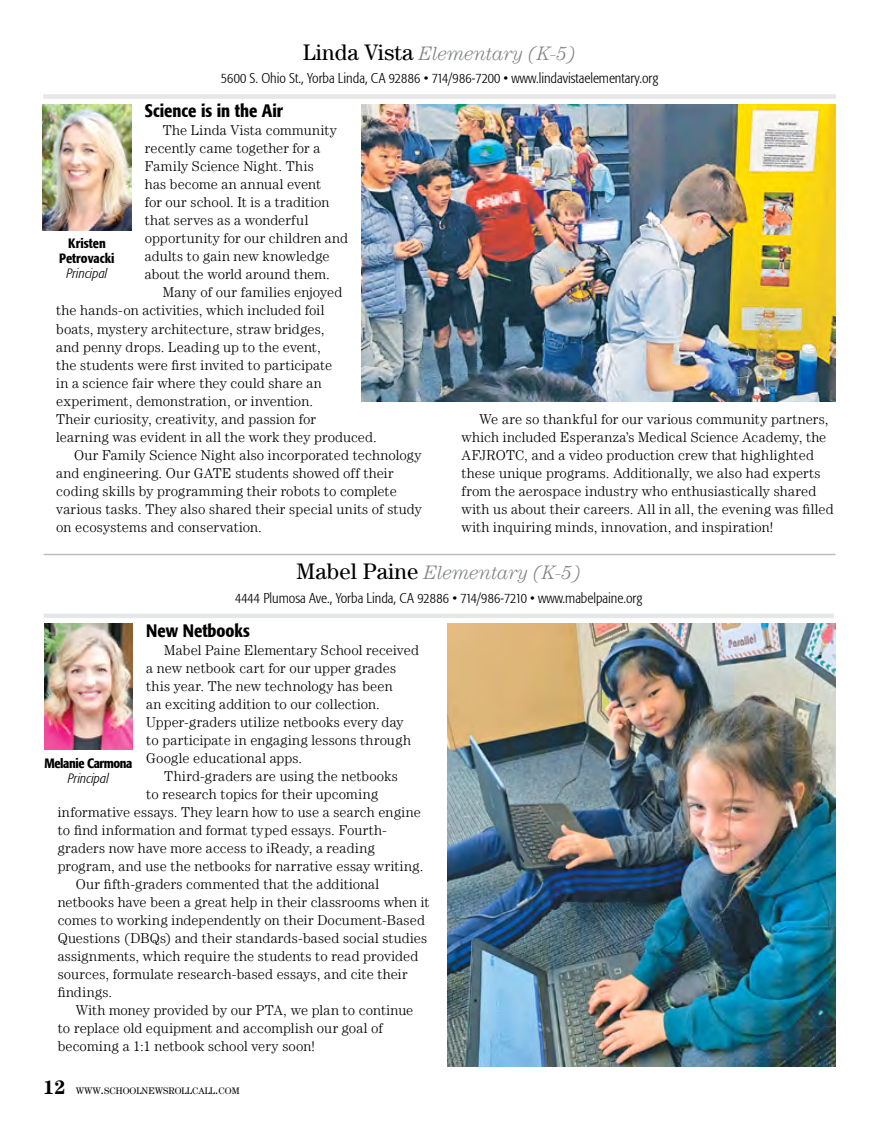
<style>
.page{position:relative;width:878px;height:1121px;background:#fff}
.page>*{position:absolute;margin:0;border:0;box-sizing:border-box;transform-origin:0 0}
.t1{font:italic 300 19.5px "Century LT";letter-spacing:-.005em;color:#808285}
.t2{font:500 condensed 18px "Formata";color:#000}
.t3{font:300 14.25px/18px "Century LT";letter-spacing:.01em;color:#000}
.t4{font:300 condensed 14.25px "Formata";color:#000}
.t5{font:italic 300 condensed 13.5px "Formata";letter-spacing:.005em;color:#000}
.t6{font:500 condensed 13.5px/15px "Formata";color:#000;text-align:center}
.t7{font:500 condensed 13.5px "Formata";letter-spacing:-.03em;color:#000}
.t8{font:9.45px "Century LT";color:#000}
.s1{font-weight:400;font-style:normal;font-size:22.5px;color:#000}
.s2{font-weight:700;font-size:19.5px}
.s3{font-size:13.5px}
</style>
<div class="page">
<img style="left:44px;top:623px;width:89px;height:126px">
<div style="left:44px;top:613px;width:789px;height:5px;background:#e6e7e8"></div>
<img style="left:43px;top:105px;width:88px;height:125px">
<div style="left:43px;top:94px;width:792px;height:5px;background:#e6e7e8"></div>
<img style="left:447px;top:623px;width:388px;height:443px">
<img style="left:361px;top:104px;width:474px;height:297px">
<hr style="left:44px;top:554px;width:791px;height:1px;background:#bcbec0">
<h1 class="t1" style="left:303px;top:42px;width:274px"><span class="s1">Linda Vista</span> Elementary (K-5)</h1>
<p class="t4" style="left:221px;top:70px;width:439px">5600 S. Ohio St., Yorba Linda, CA 92886 • 714/986-7200 • www.lindavistaelementary.org</p>
<p class="t2" style="left:145px;top:100px;width:140px">Science is in the Air</p>
<p class="t3" style="left:145px;top:121px;width:205px;text-indent:18px">The Linda Vista community recently came together for a<br>Family Science Night. This<br>has become an annual event<br>for our school. It is a tradition that serves as a wonderful opportunity for our children and adults to gain new knowledge about the world around them.</p>
<p class="t3" style="left:163px;top:283px;width:181px">Many of our families enjoyed</p>
<p class="t3" style="left:56px;top:301px;width:270px">the hands-on activities, which included foil</p>
<p class="t3" style="left:56px;top:319px;width:270px">boats, mystery architecture, straw bridges,</p>
<p class="t3" style="left:56px;top:337px;width:266px">and penny drops. Leading up to the event,</p>
<p class="t3" style="left:56px;top:355px;width:278px">the students were first invited to participate</p>
<p class="t3" style="left:56px;top:373px;width:267px">in a science fair where they could share an</p>
<p class="t3" style="left:56px;top:391px;width:258px">experiment, demonstration, or invention.</p>
<p class="t3" style="left:56px;top:409px;width:261px">Their curiosity, creativity, and passion for</p>
<p class="t3" style="left:56px;top:427px;width:322px">learning was evident in all the work they produced.</p>
<p class="t3" style="left:74px;top:445px;width:349px">Our Family Science Night also incorporated technology</p>
<p class="t3" style="left:56px;top:463px;width:339px">and engineering. Our GATE students showed off their</p>
<p class="t3" style="left:56px;top:481px;width:342px">coding skills by programming their robots to complete</p>
<p class="t3" style="left:56px;top:499px;width:367px">various tasks. They also shared their special units of study</p>
<p class="t3" style="left:56px;top:517px;width:207px">on ecosystems and conservation.</p>
<p class="t6" style="left:59px;top:236px;width:57px">Kristen<br>Petrovacki</p>
<p class="t5" style="left:66px;top:266px;width:42px">Principal</p>
<p class="t3" style="left:461px;top:410px;width:374px;text-indent:18px">We are so thankful for our various community partners, which included Esperanza’s Medical Science Academy, the AFJROTC, and a video production crew that highlighted these unique programs. Additionally, we also had experts from the aerospace industry who enthusiastically shared with us about their careers. All in all, the evening was filled with inquiring minds, innovation, and inspiration!</p>
<h1 class="t1" style="left:296px;top:561px;width:286px"><span class="s1">Mabel Paine</span> Elementary (K-5)</h1>
<p class="t4" style="left:235px;top:589px;width:409px">4444 Plumosa Ave., Yorba Linda, CA 92886 • 714/986-7210 • www.mabelpaine.org</p>
<p class="t2" style="left:146px;top:619px;width:105px">New Netbooks</p>
<p class="t3" style="left:146px;top:640px;width:274px;text-indent:18px">Mabel Paine Elementary School received a new netbook cart for our upper grades this year. The new technology has been<br>an exciting addition to our collection.<br>Upper-graders utilize netbooks every day to participate in engaging lessons through Google educational apps.</p>
<p class="t3" style="left:164px;top:766px;width:235px">Third-graders are using the netbooks</p>
<p class="t3" style="left:146px;top:784px;width:233px">to research topics for their upcoming</p>
<p class="t3" style="left:58px;top:802px;width:364px">informative essays. They learn how to use a search engine</p>
<p class="t3" style="left:58px;top:820px;width:331px">to find information and format typed essays. Fourth-</p>
<p class="t3" style="left:58px;top:838px;width:319px">graders now have more access to iReady, a reading</p>
<p class="t3" style="left:58px;top:856px;width:367px">program, and use the netbooks for narrative essay writing.</p>
<p class="t3" style="left:76px;top:874px;width:305px">Our fifth-graders commented that the additional</p>
<p class="t3" style="left:58px;top:892px;width:373px">netbooks have been a great help in their classrooms when it</p>
<p class="t3" style="left:58px;top:910px;width:368px">comes to working independently on their Document-Based</p>
<p class="t3" style="left:58px;top:928px;width:371px">Questions (DBQs) and their standards-based social studies</p>
<p class="t3" style="left:58px;top:946px;width:362px">assignments, which require the students to read provided</p>
<p class="t3" style="left:58px;top:964px;width:351px">sources, formulate research-based essays, and cite their</p>
<p class="t3" style="left:58px;top:982px;width:56px">findings.</p>
<p class="t3" style="left:76px;top:1000px;width:339px">With money provided by our PTA, we plan to continue</p>
<p class="t3" style="left:58px;top:1018px;width:326px">to replace old equipment and accomplish our goal of</p>
<p class="t3" style="left:58px;top:1036px;width:259px">becoming a 1:1 netbook school very soon!</p>
<p class="t7" style="left:44px;top:754px;width:89px">Melanie Carmona</p>
<p class="t5" style="left:68px;top:770px;width:42px">Principal</p>
<p class="t8" style="left:43px;top:1085px;width:198px"><span class="s2">12</span> WWW<span class="s3">.</span>SCHOOLNEWSROLLCALL<span class="s3">.</span>COM</p>
</div>
